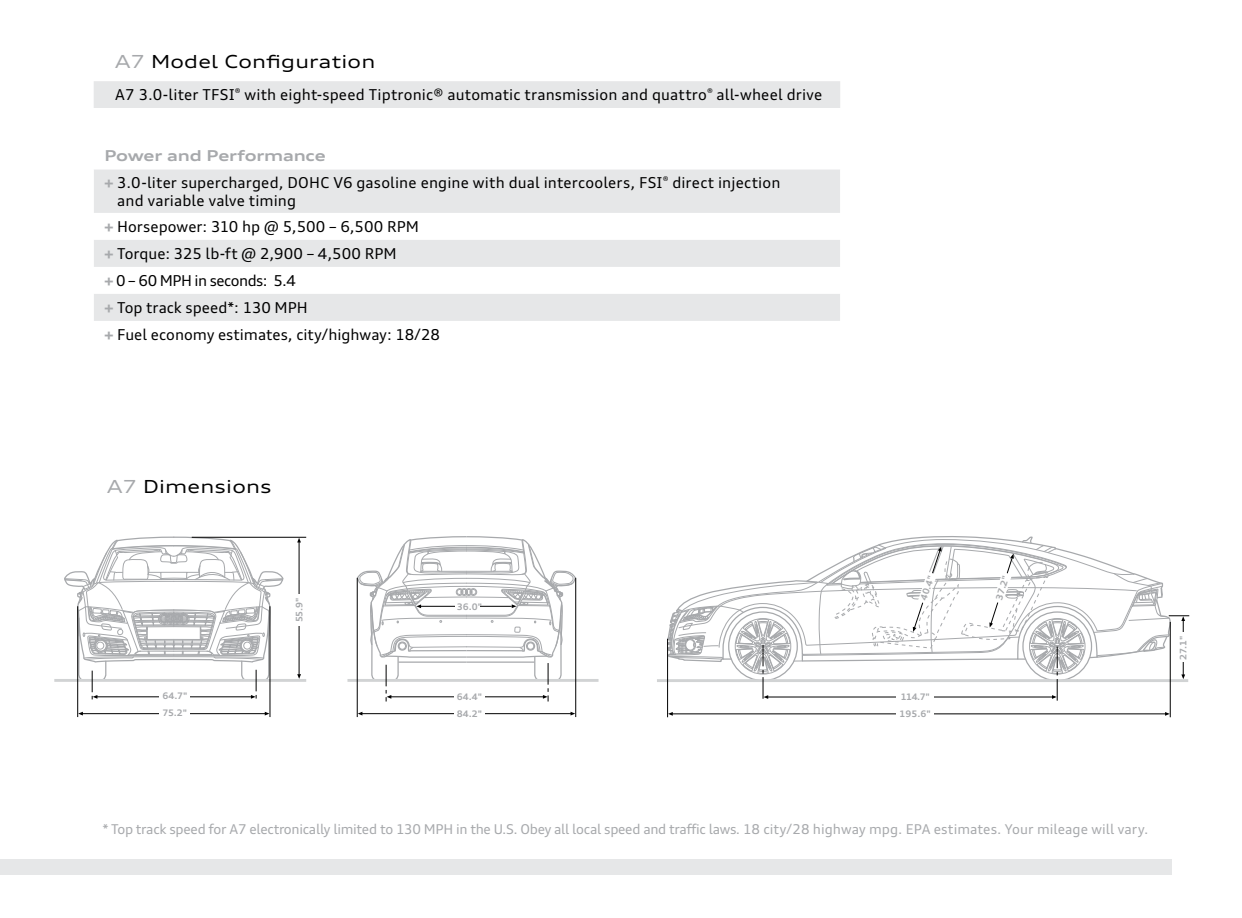
<style>
.page{position:relative;width:1242px;height:918px;background:#fff}
.page>*{position:absolute;margin:0;border:0;box-sizing:border-box;transform-origin:0 0}
.t1{font:expanded 18px "Audi Type";letter-spacing:.01em;color:#000}
.t2{font:15px/26.8px "Audi Type";letter-spacing:.005em;color:#000}
.t3{font:13.5px "Audi Type";letter-spacing:-.02em;color:#a7a9ac}
.t4{font:700 9px/16.6px "Audi Type";color:#a7a9ac}
.s1{color:#a7a9ac}
.s2{font-weight:700;font-stretch:expanded;color:#a7a9ac}
.s3{font-weight:700;color:#a7a9ac}
</style>
<div class="page">
<hr style="left:657px;top:679px;width:531px;height:3px;background:#d1d3d4">
<svg style="left:667px;top:536px;width:522px;height:182px"></svg>
<div style="left:896px;top:690px;width:38px;height:34px;background:#fff"></div>
<hr style="left:192px;top:537px;width:114px;height:1px;background:#000">
<hr style="left:299px;top:542px;width:1px;height:133px;background:#000">
<hr style="left:54px;top:679px;width:252px;height:3px;background:#d1d3d4">
<svg style="left:64px;top:536px;width:220px;height:182px"></svg>
<svg style="left:297px;top:674px;width:4px;height:5px"></svg>
<svg style="left:297px;top:538px;width:4px;height:4px"></svg>
<div style="left:159px;top:688px;width:31px;height:34px;background:#fff"></div>
<div style="left:291px;top:595px;width:14px;height:31px;background:#fff"></div>
<svg style="left:94px;top:81px;width:746px;height:89px"></svg>
<svg style="left:94px;top:170px;width:746px;height:151px;fill:#e6e7e8"></svg>
<hr style="left:347px;top:679px;width:252px;height:3px;background:#d1d3d4">
<svg style="left:356px;top:536px;width:221px;height:182px"></svg>
<div style="left:454px;top:688px;width:31px;height:35px;background:#fff"></div>
<div style="left:0;top:859px;width:1172px;height:16px;background:#e6e7e8"></div>
<p class="t1" style="left:115px;top:50px;width:262px"><span class="s1">A7</span> Model Configuration</p>
<p class="t2" style="left:115px;top:81px;width:708px">A7 3.0-liter TFSI<sup>®</sup> with eight-speed Tiptronic® automatic transmission and quattro<sup>®</sup> all-wheel drive</p>
<p class="t2" style="left:105px;top:141px;width:677px;line-height:27.3px"><span class="s2">Power and Performance<br></span><span class="s3">+</span> 3.0-liter supercharged, DOHC V6 gasoline engine with dual intercoolers, FSI<sup>®</sup> direct injection</p>
<p class="t2" style="left:105px;top:187px;width:337px;text-indent:13px">and variable valve timing<br><span class="s3">+</span> Horsepower: 310 hp @ 5,500 – 6,500 RPM<br><span class="s3">+</span> Torque: 325 lb-ft @ 2,900 – 4,500 RPM<br><span class="s3">+</span> 0 – 60 MPH in seconds: 5.4<br><span class="s3">+</span> Top track speed*: 130 MPH<br><span class="s3">+</span> Fuel economy estimates, city/highway: 18/28</p>
<p class="t1" style="left:107px;top:476px;width:166px"><span class="s1">A7</span> Dimensions</p>
<p class="t4" style="left:163px;top:688px;width:26px">64.7"</p>
<p class="t4" style="left:163px;top:705px;width:26px">75.2"</p>
<p class="t4" style="left:291px;top:622px;width:26px;rotate:-90deg">55.9"</p>
<p class="t4" style="left:457px;top:598px;width:27px">36.0"</p>
<p class="t4" style="left:457px;top:688px;width:27px;line-height:17.1px">64.4"<br>84.2"</p>
<p class="t4" style="left:915px;top:597px;width:27px;rotate:-71deg">40.4"</p>
<p class="t4" style="left:991px;top:597px;width:27px;rotate:-73deg">37.2"</p>
<p class="t4" style="left:900px;top:689px;width:33px">114.7"<br>195.6"</p>
<p class="t4" style="left:1175px;top:660px;width:26px;rotate:-90deg">27.1"</p>
<p class="t3" style="left:102px;top:821px;width:1047px">* Top track speed for A7 electronically limited to 130 MPH in the U.S. Obey all local speed and traffic laws. 18 city/28 highway mpg. EPA estimates. Your mileage will vary.</p>
</div>
